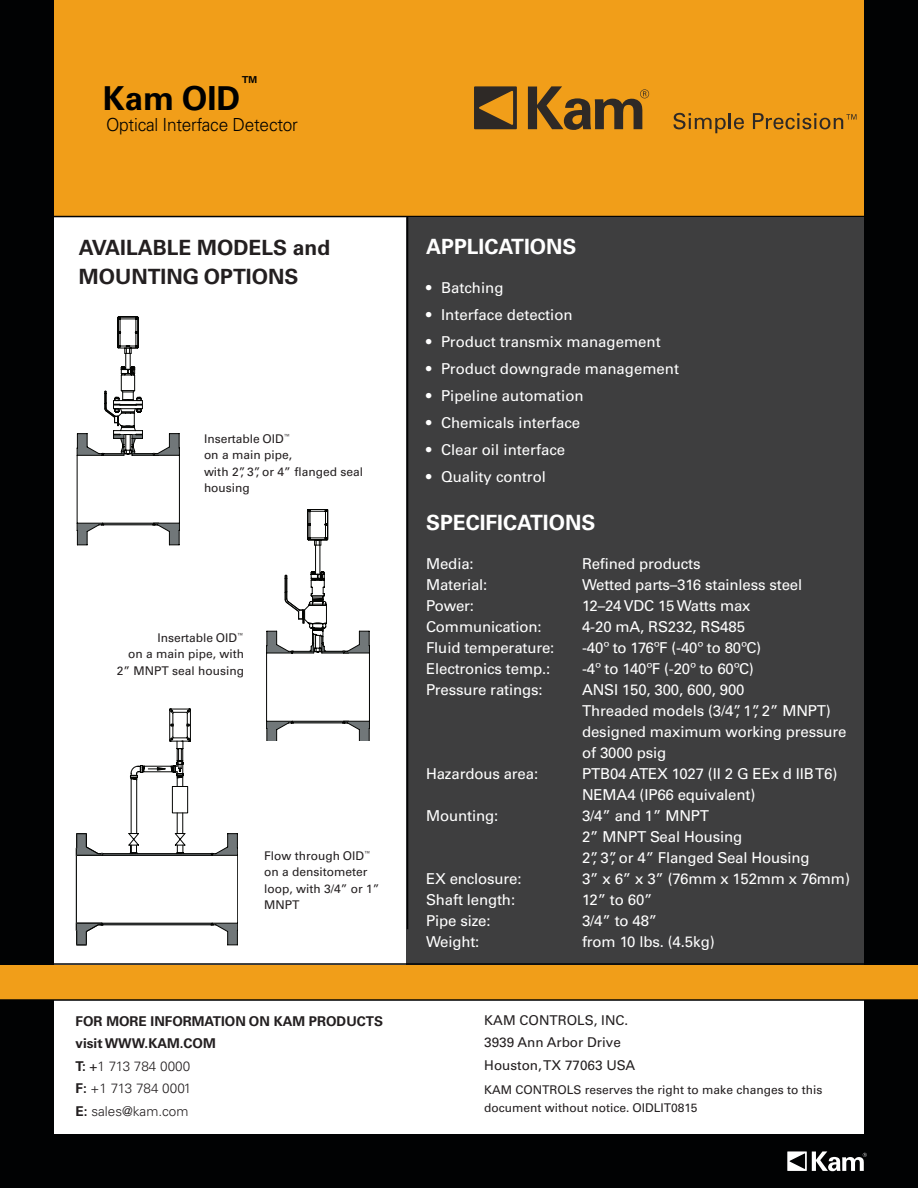
<style>
.page{position:relative;width:918px;height:1188px;background:#fff}
.page>*{position:absolute;margin:0;border:0;box-sizing:border-box;transform-origin:0 0}
.t1{font:700 33px "Univers LT Pro 65";color:#000}
.t2{font:700 21px "Univers LT Pro 65";color:#231f20}
.t3{font:700 21px "Univers LT Pro 65";color:#fff}
.t4{font:700 19.2px "Univers LT Pro 65";color:#000}
.t5{font:300 18px "Univers LT Pro 45";letter-spacing:-.015em;color:#000;scale:.96 1}
.t6{font:15px/21px "Univers LT Pro 55 Roman";letter-spacing:-.01em;color:#fff}
.t7{font:13.5px "Univers LT Pro 55 Roman";color:#231f20}
.t8{font:700 13.5px "Univers LT Pro 65";color:#231f20}
.t9{font:300 13.5px "Univers LT Pro 45";color:#231f20}
.t10{font:12px/16.5px "Univers LT Pro 55 Roman";color:#231f20}
.s1{font-family:"Univers LT Pro 65";font-weight:700}
.s2{font-family:"Univers LT Pro 55 Roman";font-weight:400}
</style>
<div class="page">
<div style="left:54px;top:0;width:810px;height:216px;background:#f19e19"></div>
<hr style="left:0;top:216px;width:864px;height:1px;background:#010203">
<div style="left:407px;top:217px;width:457px;height:754px;background:#3e3e3f"></div>
<div style="left:864px;top:0;width:54px;height:1176px;background:#010203"></div>
<div style="left:0;top:0;width:54px;height:1188px;background:#010203"></div>
<div style="left:0;top:1134px;width:918px;height:54px;background:#010203"></div>
<div style="left:0;top:965px;width:918px;height:34px;background:#f19e19"></div>
<hr style="left:0;top:963px;width:918px;height:2px;background:#010203">
<hr style="left:0;top:999px;width:918px;height:2px;background:#010203">
<hr style="left:407px;top:217px;width:1px;height:712px;background:#010203">
<svg style="left:787px;top:1151px;width:80px;height:20px"></svg>
<svg style="left:77px;top:317px;width:103px;height:228px"></svg>
<svg style="left:266px;top:509px;width:104px;height:232px"></svg>
<hr style="left:102px;top:923px;width:111px;height:2px;background:#717779">
<hr style="left:102px;top:854px;width:110px;height:1px;background:#717779">
<hr style="left:102px;top:925px;width:110px;height:1px;background:#040503">
<hr style="left:101px;top:923px;width:111px;height:1px;background:#040503">
<hr style="left:102px;top:853px;width:109px;height:1px;background:#040503">
<hr style="left:102px;top:855px;width:110px;height:1px;background:#040503">
<svg style="left:128px;top:709px;width:63px;height:145px"></svg>
<svg style="left:210px;top:833px;width:28px;height:112px"></svg>
<svg style="left:76px;top:833px;width:28px;height:113px"></svg>
<svg style="left:474px;top:86px;width:43px;height:43px"></svg>
<svg style="left:528px;top:86px;width:121px;height:44px"></svg>
<svg style="left:674px;top:113px;width:70px;height:20px"></svg>
<svg style="left:753px;top:113px;width:104px;height:16px"></svg>
<p class="t4" style="left:240px;top:72px;width:21px">™</p>
<p class="t5" style="left:106px;top:114px;width:201px">Optical Interface Detector</p>
<p class="t1" style="left:103px;top:79px;width:139px">Kam OID</p>
<p class="t2" style="left:79px;top:235px;width:253px">AVAILABLE MODELS and</p>
<p class="t2" style="left:79px;top:264px;width:221px">MOUNTING OPTIONS</p>
<p class="t10" style="left:204px;top:430px;width:88px">Insertable OID<sup>™</sup></p>
<p class="t10" style="left:204px;top:447px;width:161px">on a main pipe,<br>with 2”, 3”, or 4” flanged seal housing</p>
<p class="t10" style="left:158px;top:629px;width:88px">Insertable OID<sup>™</sup></p>
<p class="t10" style="left:128px;top:646px;width:118px">on a main pipe, with</p>
<p class="t10" style="left:117px;top:662px;width:129px">2” MNPT seal housing</p>
<p class="t10" style="left:264px;top:847px;width:109px">Flow through OID<sup>™</sup></p>
<p class="t10" style="left:264px;top:864px;width:117px">on a densitometer loop, with 3/4” or 1”<br>MNPT</p>
<p class="t8" style="left:76px;top:1013px;width:309px">FOR MORE INFORMATION ON KAM PRODUCTS</p>
<p class="t8" style="left:76px;top:1035px;width:142px">visit WWW.KAM.COM</p>
<p class="t9" style="left:76px;top:1058px;width:116px"><span class="s1">T:</span> <span class="s2">+</span>1 713 784 0000</p>
<p class="t9" style="left:76px;top:1080px;width:117px"><span class="s1">F:</span> +1 713 784 0001</p>
<p class="t9" style="left:76px;top:1103px;width:114px"><span class="s1">E:</span> sales@kam.com</p>
<p class="t3" style="left:426px;top:234px;width:152px">APPLICATIONS</p>
<p class="t6" style="left:426px;top:277px;width:79px"><span class="s1">•</span> Batching</p>
<p class="t6" style="left:426px;top:304px;width:148px"><span class="s1">•</span> Interface detection</p>
<p class="t6" style="left:426px;top:331px;width:236px"><span class="s1">•</span> Product transmix management</p>
<p class="t6" style="left:426px;top:358px;width:255px"><span class="s1">•</span> Product downgrade management</p>
<p class="t6" style="left:426px;top:385px;width:159px"><span class="s1">•</span> Pipeline automation</p>
<p class="t6" style="left:426px;top:412px;width:156px"><span class="s1">•</span> Chemicals interface</p>
<p class="t6" style="left:426px;top:439px;width:141px"><span class="s1">•</span> Clear oil interface</p>
<p class="t6" style="left:426px;top:466px;width:122px"><span class="s1">•</span> Quality control</p>
<p class="t3" style="left:426px;top:511px;width:171px">SPECIFICATIONS</p>
<p class="t6" style="left:426px;top:554px;width:49px">Media:</p>
<p class="t6" style="left:582px;top:554px;width:120px">Refined products</p>
<p class="t6" style="left:426px;top:575px;width:63px">Material:</p>
<p class="t6" style="left:582px;top:575px;width:222px">Wetted parts–316 stainless steel</p>
<p class="t6" style="left:426px;top:596px;width:49px">Power:</p>
<p class="t6" style="left:582px;top:596px;width:170px">12–24 VDC 15 Watts max</p>
<p class="t6" style="left:426px;top:617px;width:117px">Communication:</p>
<p class="t6" style="left:582px;top:617px;width:164px">4-20 mA, RS232, RS485</p>
<p class="t6" style="left:426px;top:638px;width:130px">Fluid temperature:</p>
<p class="t6" style="left:582px;top:638px;width:181px">-40º to 176ºF (-40º to 80ºC)</p>
<p class="t6" style="left:426px;top:659px;width:126px">Electronics temp.:</p>
<p class="t6" style="left:582px;top:659px;width:173px">-4º to 140ºF (-20º to 60ºC)</p>
<p class="t6" style="left:426px;top:680px;width:118px">Pressure ratings:</p>
<p class="t6" style="left:582px;top:680px;width:164px">ANSI 150, 300, 600, 900</p>
<p class="t6" style="left:582px;top:701px;width:250px">Threaded models (3/4”, 1”, 2” MNPT)</p>
<p class="t6" style="left:582px;top:722px;width:266px">designed maximum working pressure of 3000 psig</p>
<p class="t6" style="left:426px;top:764px;width:114px">Hazardous area:</p>
<p class="t6" style="left:582px;top:764px;width:257px">PTB04 ATEX 1027 (II 2 G EEx d IIB T6)<br>NEMA4 (IP66 equivalent)</p>
<p class="t6" style="left:426px;top:806px;width:74px">Mounting:</p>
<p class="t6" style="left:582px;top:806px;width:128px">3/4” and 1” MNPT</p>
<p class="t6" style="left:582px;top:827px;width:162px">2” MNPT Seal Housing</p>
<p class="t6" style="left:582px;top:848px;width:229px">2”, 3”, or 4” Flanged Seal Housing</p>
<p class="t6" style="left:426px;top:869px;width:97px">EX enclosure:</p>
<p class="t6" style="left:582px;top:869px;width:269px">3” x 6” x 3” (76mm x 152mm x 76mm)</p>
<p class="t6" style="left:426px;top:890px;width:91px">Shaft length:</p>
<p class="t6" style="left:582px;top:890px;width:72px">12” to 60”</p>
<p class="t6" style="left:426px;top:911px;width:66px">Pipe size:</p>
<p class="t6" style="left:582px;top:911px;width:77px">3/4” to 48”</p>
<p class="t6" style="left:426px;top:932px;width:55px">Weight:</p>
<p class="t6" style="left:582px;top:932px;width:134px">from 10 lbs. (4.5kg)</p>
<p class="t7" style="left:484px;top:1012px;width:146px">KAM CONTROLS, INC.</p>
<p class="t7" style="left:484px;top:1034px;width:138px">3939 Ann Arbor Drive</p>
<p class="t7" style="left:484px;top:1057px;width:153px">Houston, TX 77063 USA</p>
<p class="t10" style="left:484px;top:1081px;width:340px;line-height:18px">KAM CONTROLS reserves the right to make changes to this document without notice. OIDLIT0815</p>
</div>
